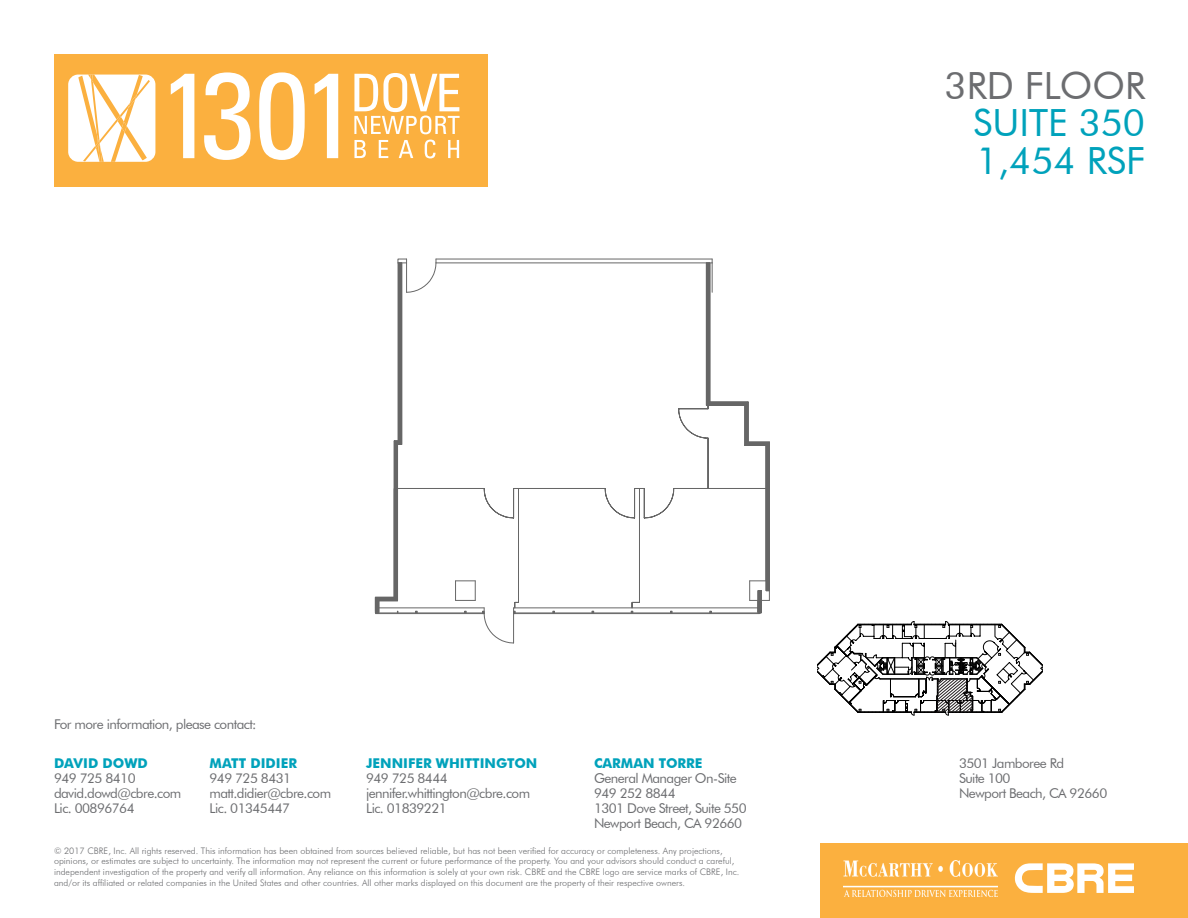
<style>
.page{position:relative;width:1188px;height:918px;background:#fff}
.page>*{position:absolute;margin:0;border:0;box-sizing:border-box;transform-origin:0 0}
.t1{font:37.5px/37.5px "Futura BT";color:#00a2bb;text-align:justify}
.Broker_Contact_Info{font:13.5px "Futura BT";letter-spacing:-.04em;color:#6c6d70}
.Broker_Name{font:13.5px "Futura BT";letter-spacing:-.04em;color:#6c6d70}
.Broker_Name-2{font:700 13.5px "Futura BT";color:#00a2bb}
.t2{font:300 9px/10.8px "Futura BT";color:#6c6d70}
.s1{color:#6c6d70}
</style>
<div class="page">
<div style="left:54px;top:54px;width:433px;height:132px;background:#fbb03f"></div>
<div style="left:68px;top:75px;width:87px;height:87px;background:#fff;border-radius:10px"></div>
<svg style="left:78px;top:75px;width:72px;height:87px"></svg>
<svg style="left:354px;top:73px;width:106px;height:61px"></svg>
<svg style="left:354px;top:140px;width:12px;height:18px"></svg>
<svg style="left:379px;top:140px;width:9px;height:18px"></svg>
<svg style="left:399px;top:140px;width:14px;height:18px"></svg>
<svg style="left:425px;top:140px;width:11px;height:18px"></svg>
<svg style="left:448px;top:140px;width:11px;height:18px"></svg>
<svg style="left:171px;top:74px;width:23px;height:84px"></svg>
<svg style="left:204px;top:72px;width:47px;height:88px"></svg>
<svg style="left:259px;top:72px;width:46px;height:88px"></svg>
<svg style="left:315px;top:74px;width:23px;height:84px"></svg>
<div style="left:821px;top:843px;width:367px;height:75px;background:#fbb03f"></div>
<svg style="left:1015px;top:863px;width:119px;height:30px"></svg>
<img style="left:843px;top:860px;width:155px;height:36px">
<svg style="left:817px;top:621px;width:226px;height:94px"></svg>
<hr style="left:436px;top:259px;width:276px;height:1px;background:#000">
<hr style="left:436px;top:263px;width:276px;height:1px;background:#000">
<hr style="left:375px;top:608px;width:109px;height:1px;background:#000">
<hr style="left:375px;top:613px;width:109px;height:1px;background:#000">
<hr style="left:514px;top:613px;width:246px;height:1px;background:#000">
<hr style="left:514px;top:608px;width:244px;height:1px;background:#000">
<svg style="left:437px;top:403px;width:269px;height:205px"></svg>
<svg style="left:706px;top:259px;width:64px;height:354px"></svg>
<svg style="left:375px;top:259px;width:62px;height:354px"></svg>
<svg style="left:483px;top:608px;width:32px;height:36px"></svg>
<p class="t1" style="left:973px;top:66px;width:173px;text-indent:-29px"><span class="s1">3RD FLOOR </span>SUITE 350<br>1,454 RSF</p>
<p class="Broker_Contact_Info" style="left:54px;top:716px;width:204px">For more information, please contact:</p>
<p class="Broker_Name-2" style="left:54px;top:755px;width:95px">DAVID DOWD</p>
<p class="Broker_Contact_Info" style="left:54px;top:770px;width:83px">949 725 8410</p>
<p class="Broker_Contact_Info" style="left:54px;top:785px;width:129px">david.dowd@cbre.com</p>
<p class="Broker_Contact_Info" style="left:54px;top:800px;width:82px">Lic. 00896764</p>
<p class="Broker_Name-2" style="left:210px;top:755px;width:89px">MATT DIDIER</p>
<p class="Broker_Contact_Info" style="left:210px;top:770px;width:83px">949 725 8431</p>
<p class="Broker_Contact_Info" style="left:210px;top:785px;width:123px">matt.didier@cbre.com</p>
<p class="Broker_Contact_Info" style="left:210px;top:800px;width:82px">Lic. 01345447</p>
<p class="Broker_Name-2" style="left:366px;top:755px;width:173px">JENNIFER WHITTINGTON</p>
<p class="Broker_Contact_Info" style="left:366px;top:770px;width:83px">949 725 8444</p>
<p class="Broker_Contact_Info" style="left:366px;top:785px;width:166px">jennifer.whittington@cbre.com</p>
<p class="Broker_Contact_Info" style="left:366px;top:800px;width:82px">Lic. 01839221</p>
<p class="Broker_Name-2" style="left:594px;top:755px;width:110px">CARMAN TORRE</p>
<p class="Broker_Name" style="left:594px;top:770px;width:144px">General Manager On-Site</p>
<p class="Broker_Name" style="left:594px;top:785px;width:83px">949 252 8844</p>
<p class="Broker_Name" style="left:594px;top:800px;width:154px">1301 Dove Street, Suite 550</p>
<p class="Broker_Name" style="left:594px;top:815px;width:150px">Newport Beach, CA 92660</p>
<p class="t2" style="left:54px;top:845px;width:687px">© 2017 CBRE, Inc. All rights reserved. This information has been obtained from sources believed reliable, but has not been verified for accuracy or completeness. Any projections, opinions, or estimates are subject to uncertainty. The information may not represent the current or future performance of the property. You and your advisors should conduct a careful, independent investigation of the property and verify all information. Any reliance on this information is solely at your own risk. CBRE and the CBRE logo are service marks of CBRE, Inc. and/or its affiliated or related companies in the United States and other countries. All other marks displayed on this document are the property of their respective owners.</p>
<p class="Broker_Contact_Info" style="left:959px;top:755px;width:107px">3501 Jamboree Rd</p>
<p class="Broker_Contact_Info" style="left:959px;top:770px;width:53px">Suite 100</p>
<p class="Broker_Contact_Info" style="left:959px;top:785px;width:150px">Newport Beach, CA 92660</p>
</div>
